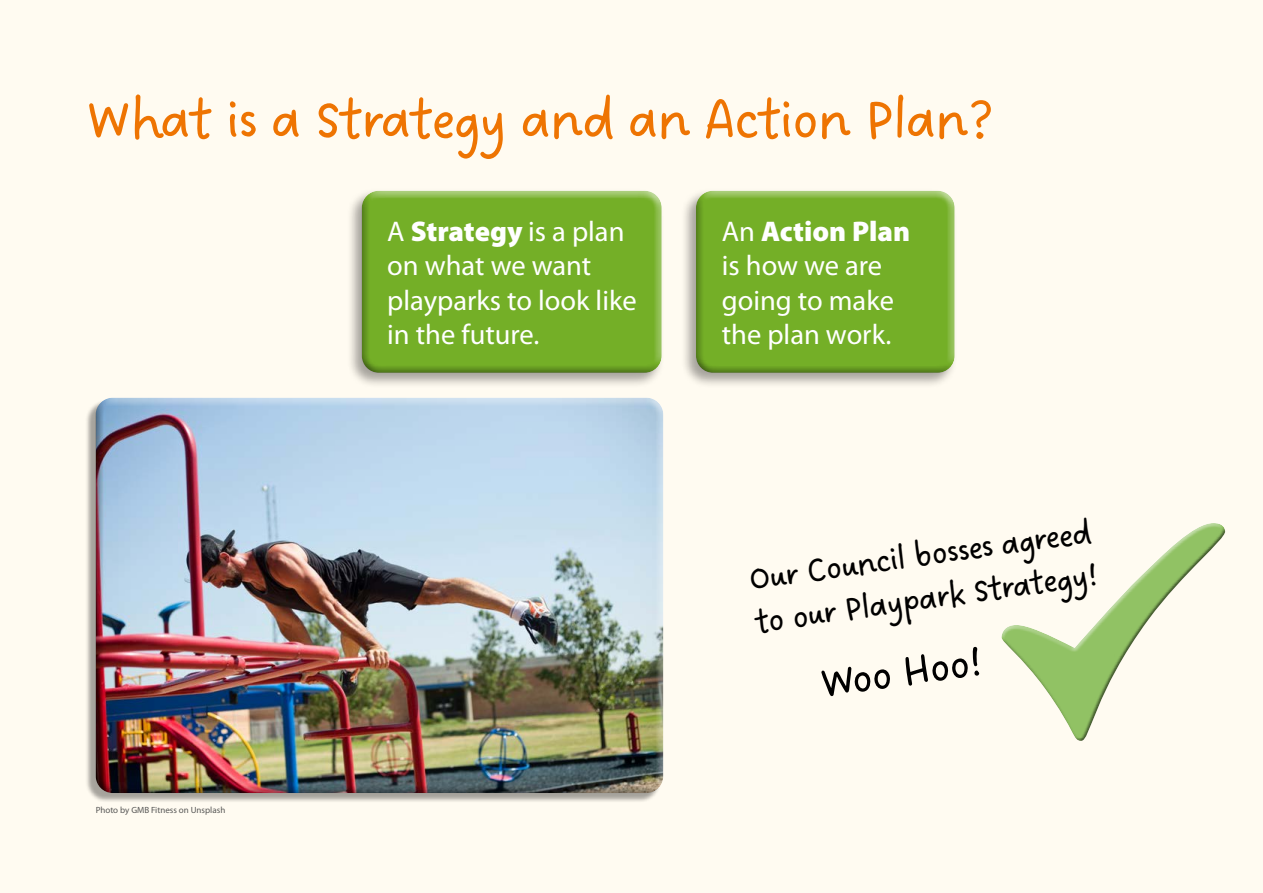
<style>
.page{position:relative;width:1263px;height:893px;background:#fffbf1}
.page>*{position:absolute;margin:0;border:0;box-sizing:border-box;transform-origin:0 0}
.t1{font:60px "Dreaming Outloud Sans";letter-spacing:-.05em;color:#ee7402}
.t2{font:46.5px "Dreaming Outloud Sans";color:#000}
.t3{font:36px/43.2px "Dreaming Outloud Sans";color:#000}
.t4{font:28.5px/34.2px "Myriad Pro";color:#fff}
.t5{font:9px "Myriad Pro";color:#575756}
.s1{font-weight:900}
</style>
<div class="page">
<div style="left:86px;top:400px;width:575px;height:403px;background:#000;opacity:.35"></div>
<div style="left:86px;top:397px;width:578px;height:397px;background:#000;opacity:.75"></div>
<div style="left:347px;top:187px;width:318px;height:201px;background:#000;opacity:.35"></div>
<div style="left:359px;top:182px;width:311px;height:189px;background:#fff;opacity:.75"></div>
<div style="left:353px;top:193px;width:311px;height:181px;background:#000;opacity:.75"></div>
<div style="left:681px;top:187px;width:276px;height:201px;background:#000;opacity:.35"></div>
<div style="left:693px;top:182px;width:270px;height:189px;background:#fff;opacity:.75"></div>
<div style="left:687px;top:192px;width:270px;height:181px;background:#000;opacity:.75"></div>
<div style="left:998px;top:525px;width:231px;height:216px;background:#000;opacity:.5"></div>
<h1 class="t1" style="left:85px;top:84px;width:911px">What is a Strategy and an Action Plan?</h1>
<p class="t4" style="left:387px;top:214px;width:251px">A <span class="s1">Strategy</span> is a plan on what we want playparks to look like in the future.</p>
<p class="t4" style="left:722px;top:214px;width:190px">An <span class="s1">Action Plan </span>is how we are going to make the plan work.</p>
<p class="t5" style="left:96px;top:804px;width:131px">Photo by GMB Fitness on Unsplash</p>
<p class="t3" style="left:746px;top:560px;width:348px;rotate:-8deg">Our Council bosses agreed to our Playpark Strategy!</p>
<h2 class="t2" style="left:816px;top:657px;width:165px;rotate:-8deg">Woo Hoo!</h2>
</div>
